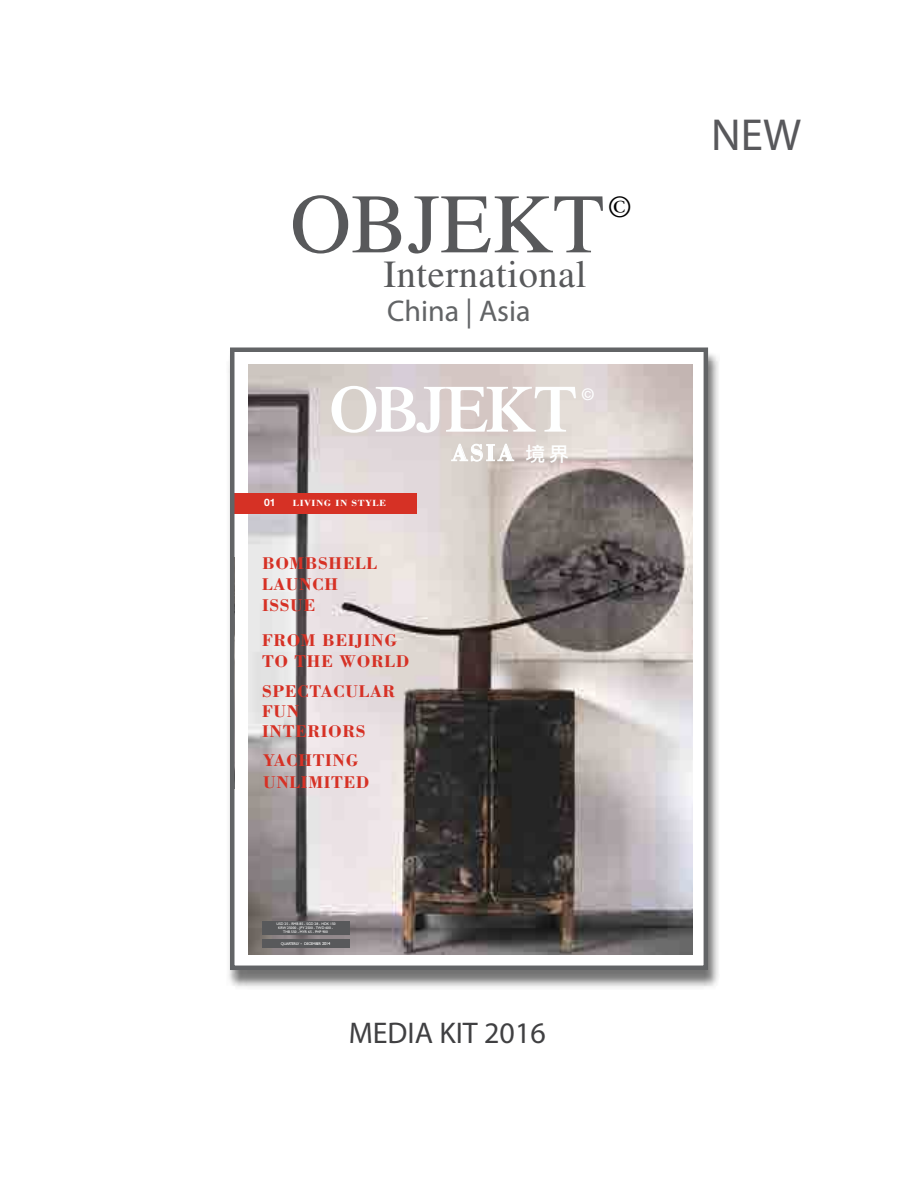
<style>
.page{position:relative;width:918px;height:1188px;background:#fff}
.page>*{position:absolute;margin:0;border:0;box-sizing:border-box;transform-origin:0 0}
.t1{font:84.45px "Times LT Std";color:#58595b}
.t2{font:600 65.85px "Times LT Std";color:#feffff}
.t3{font:45px "Myriad Pro";color:#58585b}
.t4{font:38.4px "Times LT Std";color:#58595b}
.t5{font:30.75px "Times LT Std";color:#000}
.t6{font:30px "Myriad Pro";color:#404042}
.t7{font:30px "Myriad Pro";color:#626466}
.t8{font:700 24.15px "Bodoni Std";color:#feffff}
.t9{font:700 17.55px/21.1px "Bodoni Std";letter-spacing:.035em;color:#d63125}
.t10{font:500 16.05px "Helvetica Neue LT Std";color:#feffff}
.t11{font:700 10.2px "Helvetica Neue LT Std";color:#fff}
.t12{font:700 9.15px "Bodoni Std";color:#fff;scale:1.11 1}
.t13{font:3.9px "Gill Sans Std";letter-spacing:-.065em;color:#fff}
.t14{font:3.6px/4.3px "Gill Sans Std";color:#fff;text-align:center}
.s1{font-family:"Li Hei Pro";font-weight:400;font-size:19.8px}
.s2{font-size:5.1px}
.s3{font-size:4.35px}
</style>
<div class="page">
<div style="left:227px;top:351px;width:493px;height:639px;background:#000;opacity:.55"></div>
<div style="left:232px;top:350px;width:474px;height:618px;background:#fff"></div>
<img style="left:249px;top:365px;width:444px;height:589px">
<svg style="left:451px;top:443px;width:64px;height:19px"></svg>
<div style="left:232px;top:493px;width:185px;height:21px;background:#d63125"></div>
<div style="left:262px;top:921px;width:87px;height:14px;background:#58595b"></div>
<div style="left:262px;top:940px;width:87px;height:8px;background:#58595b"></div>
<div style="left:230px;top:347px;width:478px;height:623px;border:4px solid #626466"></div>
<h1 class="t1" style="left:290px;top:177px;width:316px">OBJEKT</h1>
<h3 class="t5" style="left:608px;top:189px;width:25px">©</h3>
<h3 class="t4" style="left:383px;top:253px;width:205px">International</h3>
<h3 class="t7" style="left:387px;top:292px;width:145px">China | Asia</h3>
<h2 class="t2" style="left:330px;top:370px;width:249px">OBJEKT</h2>
<p class="t10" style="left:581px;top:385px;width:14px">©</p>
<h3 class="t8" style="left:452px;top:438px;width:119px">ASIA <span class="s1">境界</span></h3>
<p class="t11" style="left:264px;top:496px;width:13px">01</p>
<p class="t12" style="left:293px;top:497px;width:85px">LIVING IN STYLE</p>
<p class="t9" style="left:262px;top:552px;width:117px">BOMBSHELL<br>LAUNCH<br>ISSUE</p>
<p class="t9" style="left:262px;top:629px;width:149px">FROM BEIJING<br>TO THE WORLD</p>
<p class="t9" style="left:262px;top:681px;width:135px;line-height:19.8px">SPECTACULAR<br>FUN<br>INTERIORS</p>
<p class="t9" style="left:263px;top:749px;width:108px;line-height:21.9px">YACHTING<br>UNLIMITED</p>
<p class="t14" style="left:276px;top:921px;width:61px">USD 25 - RMB 85 - SGD 28 - HDK 150<br>KRW 25000 - JPY 2500 - TWD 600 -<br>THB 550 - MYR 65 - PHP 900</p>
<p class="t13" style="left:281px;top:942px;width:51px">QUARTERLY <span class="s2">-</span> DECEMBER <span class="s3">2014</span></p>
<h3 class="t6" style="left:349px;top:1014px;width:199px">MEDIA KIT 2016</h3>
<h3 class="t3" style="left:711px;top:107px;width:92px">NEW</h3>
</div>
